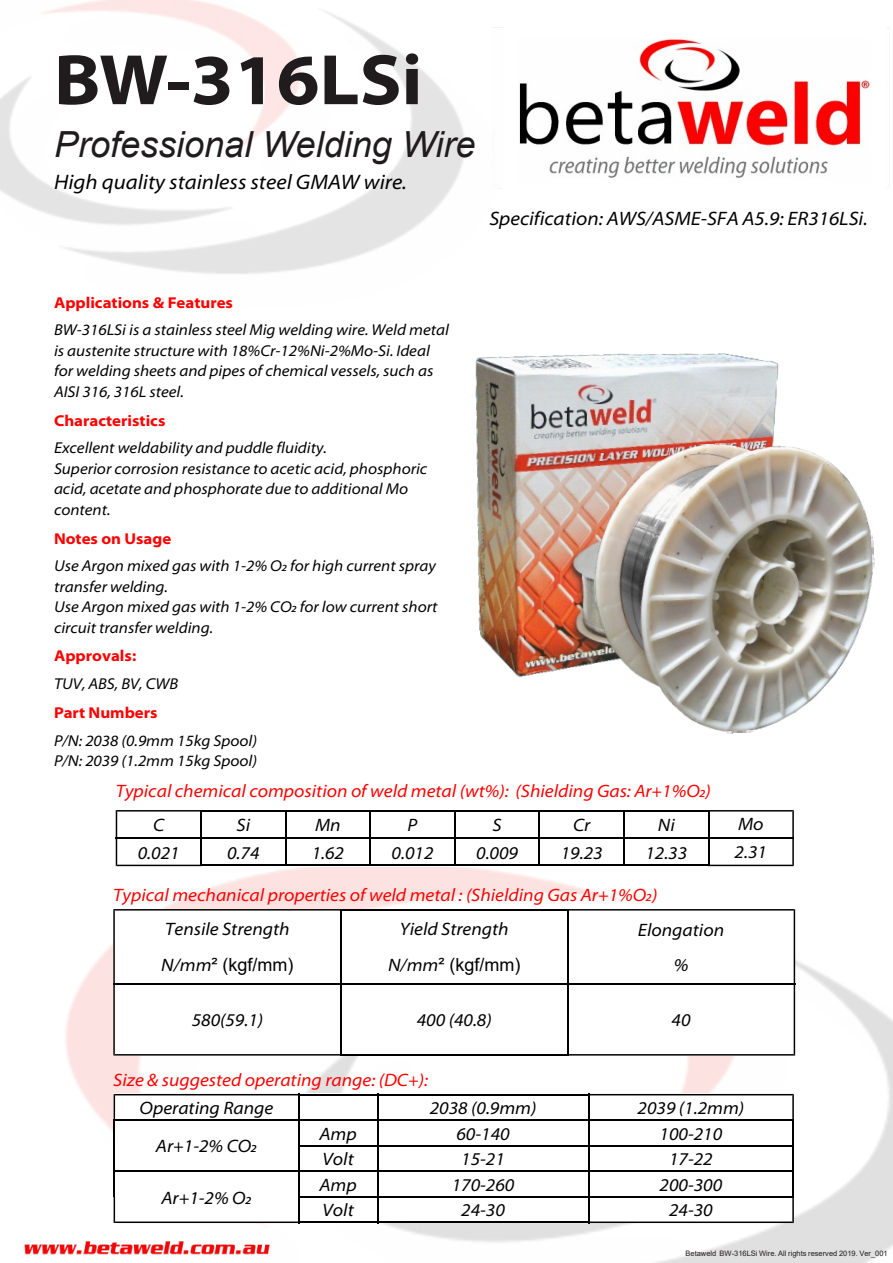
<style>
.page{position:relative;width:893px;height:1263px;background:#fff}
.page>*{position:absolute;margin:0;border:0;box-sizing:border-box;transform-origin:0 0}
.t1{font:700 semi-expanded 72px "Myriad Pro";color:#201c1d}
.t2{font:italic 36px "Arial";color:#201c1d}
.t3{font:italic semi-expanded 21px "Myriad Pro";color:#000}
.t4{font:italic semi-expanded 19.5px "Myriad Pro";color:#000}
.t5{font:italic semi-expanded 18px/35.2px "Myriad Pro";color:#000;text-align:center}
.t6{font:italic semi-expanded 18px "Myriad Pro";color:#f00}
.t7{font:18px "Arial";color:#000}
.t8{font:italic semi-expanded 15.75px/20.5px "Myriad Pro";color:#000}
.t9{font:700 semi-expanded 15.75px "Myriad Pro";color:#f00}
.t10{font:7.5px "Arial";color:#201c1d}
.s1{font-family:"Myriad Pro";font-style:italic;font-stretch:semi-expanded}
</style>
<div class="page">
<img style="left:0;top:0;width:893px;height:1255px">
<img style="left:447px;top:339px;width:352px;height:353px">
<img style="left:588px;top:436px;width:294px;height:303px">
<div style="left:116px;top:810px;width:678px;height:56px;background:#fff"></div>
<hr style="left:200px;top:810px;width:86px;height:1px;background:#000">
<hr style="left:285px;top:810px;width:86px;height:1px;background:#000">
<hr style="left:369px;top:810px;width:87px;height:1px;background:#000">
<hr style="left:454px;top:810px;width:86px;height:1px;background:#000">
<hr style="left:539px;top:810px;width:86px;height:1px;background:#000">
<hr style="left:623px;top:810px;width:86px;height:1px;background:#000">
<hr style="left:200px;top:837px;width:86px;height:2px;background:#000">
<hr style="left:285px;top:837px;width:86px;height:2px;background:#000">
<hr style="left:369px;top:837px;width:87px;height:2px;background:#000">
<hr style="left:454px;top:837px;width:86px;height:2px;background:#000">
<hr style="left:539px;top:837px;width:86px;height:2px;background:#000">
<hr style="left:623px;top:837px;width:86px;height:2px;background:#000">
<hr style="left:200px;top:865px;width:86px;height:1px;background:#000">
<hr style="left:285px;top:865px;width:86px;height:1px;background:#000">
<hr style="left:369px;top:865px;width:87px;height:1px;background:#000">
<hr style="left:454px;top:865px;width:86px;height:1px;background:#000">
<hr style="left:539px;top:865px;width:86px;height:1px;background:#000">
<hr style="left:623px;top:865px;width:86px;height:1px;background:#000">
<svg style="left:116px;top:810px;width:84px;height:56px"></svg>
<hr style="left:200px;top:810px;width:2px;height:29px;background:#000">
<hr style="left:200px;top:837px;width:2px;height:29px;background:#000">
<svg style="left:285px;top:811px;width:1px;height:54px"></svg>
<hr style="left:369px;top:810px;width:2px;height:29px;background:#000">
<hr style="left:369px;top:837px;width:2px;height:29px;background:#000">
<hr style="left:454px;top:810px;width:2px;height:29px;background:#000">
<hr style="left:454px;top:837px;width:2px;height:29px;background:#000">
<svg style="left:539px;top:811px;width:1px;height:54px"></svg>
<hr style="left:623px;top:810px;width:2px;height:29px;background:#000">
<hr style="left:623px;top:837px;width:2px;height:29px;background:#000">
<svg style="left:708px;top:810px;width:86px;height:56px"></svg>
<div style="left:113px;top:909px;width:682px;height:146px;background:#fff"></div>
<hr style="left:340px;top:909px;width:228px;height:1px;background:#000">
<hr style="left:340px;top:983px;width:228px;height:2px;background:#000">
<hr style="left:340px;top:1054px;width:228px;height:1px;background:#000">
<svg style="left:113px;top:909px;width:227px;height:146px"></svg>
<hr style="left:340px;top:909px;width:2px;height:76px;background:#000">
<hr style="left:340px;top:983px;width:2px;height:72px;background:#000">
<svg style="left:567px;top:909px;width:228px;height:146px"></svg>
<div style="left:114px;top:1094px;width:680px;height:129px;background:#fff"></div>
<hr style="left:298px;top:1094px;width:80px;height:1px;background:#000">
<hr style="left:377px;top:1094px;width:212px;height:1px;background:#000">
<hr style="left:298px;top:1119px;width:80px;height:2px;background:#000">
<hr style="left:377px;top:1119px;width:212px;height:2px;background:#000">
<hr style="left:298px;top:1145px;width:80px;height:1px;background:#000">
<hr style="left:377px;top:1145px;width:212px;height:1px;background:#000">
<hr style="left:298px;top:1170px;width:80px;height:2px;background:#000">
<hr style="left:377px;top:1170px;width:212px;height:2px;background:#000">
<hr style="left:298px;top:1196px;width:80px;height:1px;background:#000">
<hr style="left:377px;top:1196px;width:212px;height:1px;background:#000">
<hr style="left:298px;top:1221px;width:80px;height:2px;background:#000">
<hr style="left:377px;top:1221px;width:212px;height:2px;background:#000">
<svg style="left:114px;top:1094px;width:185px;height:129px"></svg>
<svg style="left:377px;top:1095px;width:1px;height:126px"></svg>
<svg style="left:588px;top:1094px;width:305px;height:169px"></svg>
<h1 class="t1" style="left:54px;top:50px;width:370px">BW-316LSi</h1>
<h2 class="t2" style="left:54px;top:130px;width:423px">Professional Welding Wire</h2>
<h3 class="t3" style="left:54px;top:173px;width:354px">High quality stainless steel GMAW wire.</h3>
<p class="t4" style="left:489px;top:210px;width:380px">Specification: AWS/ASME-SFA A5.9: ER316LSi.</p>
<p class="t9" style="left:54px;top:296px;width:181px">Applications &amp; Features</p>
<p class="t8" style="left:54px;top:321px;width:396px">BW-316LSi is a stainless steel Mig welding wire. Weld metal is austenite structure with 18%Cr-12%Ni-2%Mo-Si. Ideal for welding sheets and pipes of chemical vessels, such as AISI 316, 316L steel.</p>
<p class="t9" style="left:54px;top:414px;width:113px">Characteristics</p>
<p class="t8" style="left:54px;top:439px;width:375px">Excellent weldability and puddle fluidity.<br>Superior corrosion resistance to acetic acid, phosphoric acid, acetate and phosphorate due to additional Mo content.</p>
<p class="t9" style="left:54px;top:532px;width:119px">Notes on Usage</p>
<p class="t8" style="left:54px;top:557px;width:385px">Use Argon mixed gas with 1-2% O2 for high current spray transfer welding.<br>Use Argon mixed gas with 1-2% CO2 for low current short circuit transfer welding.</p>
<p class="t9" style="left:54px;top:650px;width:84px">Approvals:</p>
<p class="t8" style="left:54px;top:675px;width:126px">TUV, ABS, BV, CWB</p>
<p class="t9" style="left:54px;top:706px;width:105px">Part Numbers</p>
<p class="t8" style="left:54px;top:732px;width:205px">P/N: 2038 (0.9mm 15kg Spool)<br>P/N: 2039 (1.2mm 15kg Spool)</p>
<p class="t6" style="left:116px;top:784px;width:597px">Typical chemical composition of weld metal (wt%): (Shielding Gas: Ar+1%O2)</p>
<p class="t5" style="left:153px;top:809px;width:13px">C</p>
<p class="t5" style="left:237px;top:809px;width:15px">Si</p>
<p class="t5" style="left:315px;top:809px;width:27px">Mn</p>
<p class="t5" style="left:408px;top:809px;width:11px">P</p>
<p class="t5" style="left:493px;top:809px;width:11px">S</p>
<p class="t5" style="left:573px;top:809px;width:19px">Cr</p>
<p class="t5" style="left:658px;top:809px;width:18px">Ni</p>
<p class="t5" style="left:738px;top:808px;width:27px">Mo</p>
<p class="t5" style="left:138px;top:836px;width:43px">0.021</p>
<p class="t5" style="left:227px;top:836px;width:34px">0.74</p>
<p class="t5" style="left:312px;top:836px;width:34px">1.62</p>
<p class="t5" style="left:392px;top:836px;width:43px">0.012</p>
<p class="t5" style="left:476px;top:836px;width:43px">0.009</p>
<p class="t5" style="left:561px;top:836px;width:43px">19.23</p>
<p class="t5" style="left:645px;top:836px;width:43px">12.33</p>
<p class="t5" style="left:735px;top:836px;width:34px">2.31</p>
<p class="t6" style="left:113px;top:888px;width:545px">Typical mechanical properties of weld metal : (Shielding Gas Ar+1%O2)</p>
<p class="t5" style="left:165px;top:913px;width:126px">Tensile Strength</p>
<p class="t7" style="left:161px;top:958px;width:134px"><span class="s1">N/mm</span>² (kgf/mm)</p>
<p class="t5" style="left:400px;top:913px;width:110px">Yield Strength</p>
<p class="t7" style="left:388px;top:958px;width:134px"><span class="s1">N/mm</span>² (kgf/mm)</p>
<p class="t5" style="left:638px;top:914px;width:88px">Elongation %</p>
<p class="t5" style="left:192px;top:1004px;width:73px">580(59.1)</p>
<p class="t5" style="left:417px;top:1004px;width:76px">400 (40.8)</p>
<p class="t5" style="left:671px;top:1004px;width:20px">40</p>
<p class="t6" style="left:113px;top:1073px;width:316px">Size &amp; suggested operating range: (DC+):</p>
<p class="t5" style="left:140px;top:1092px;width:135px">Operating Range</p>
<p class="t5" style="left:430px;top:1092px;width:108px">2038 (0.9mm)</p>
<p class="t5" style="left:637px;top:1092px;width:108px">2039 (1.2mm)</p>
<p class="t5" style="left:156px;top:1130px;width:103px">Ar+1-2% CO2</p>
<p class="t5" style="left:319px;top:1117px;width:39px">Amp</p>
<p class="t5" style="left:456px;top:1117px;width:55px">60-140</p>
<p class="t5" style="left:659px;top:1117px;width:64px">100-210</p>
<p class="t5" style="left:322px;top:1143px;width:33px">Volt</p>
<p class="t5" style="left:461px;top:1143px;width:45px">15-21</p>
<p class="t5" style="left:669px;top:1143px;width:45px">17-22</p>
<p class="t5" style="left:162px;top:1181px;width:91px">Ar+1-2% O2</p>
<p class="t5" style="left:319px;top:1168px;width:39px">Amp</p>
<p class="t5" style="left:452px;top:1168px;width:64px">170-260</p>
<p class="t5" style="left:659px;top:1168px;width:64px">200-300</p>
<p class="t5" style="left:322px;top:1194px;width:33px">Volt</p>
<p class="t5" style="left:461px;top:1194px;width:45px">24-30</p>
<p class="t5" style="left:669px;top:1194px;width:45px">24-30</p>
<p class="t10" style="left:685px;top:1251px;width:204px">Betaweld BW-316LSi Wire. All rights reserved 2019. Ver_001</p>
</div>
